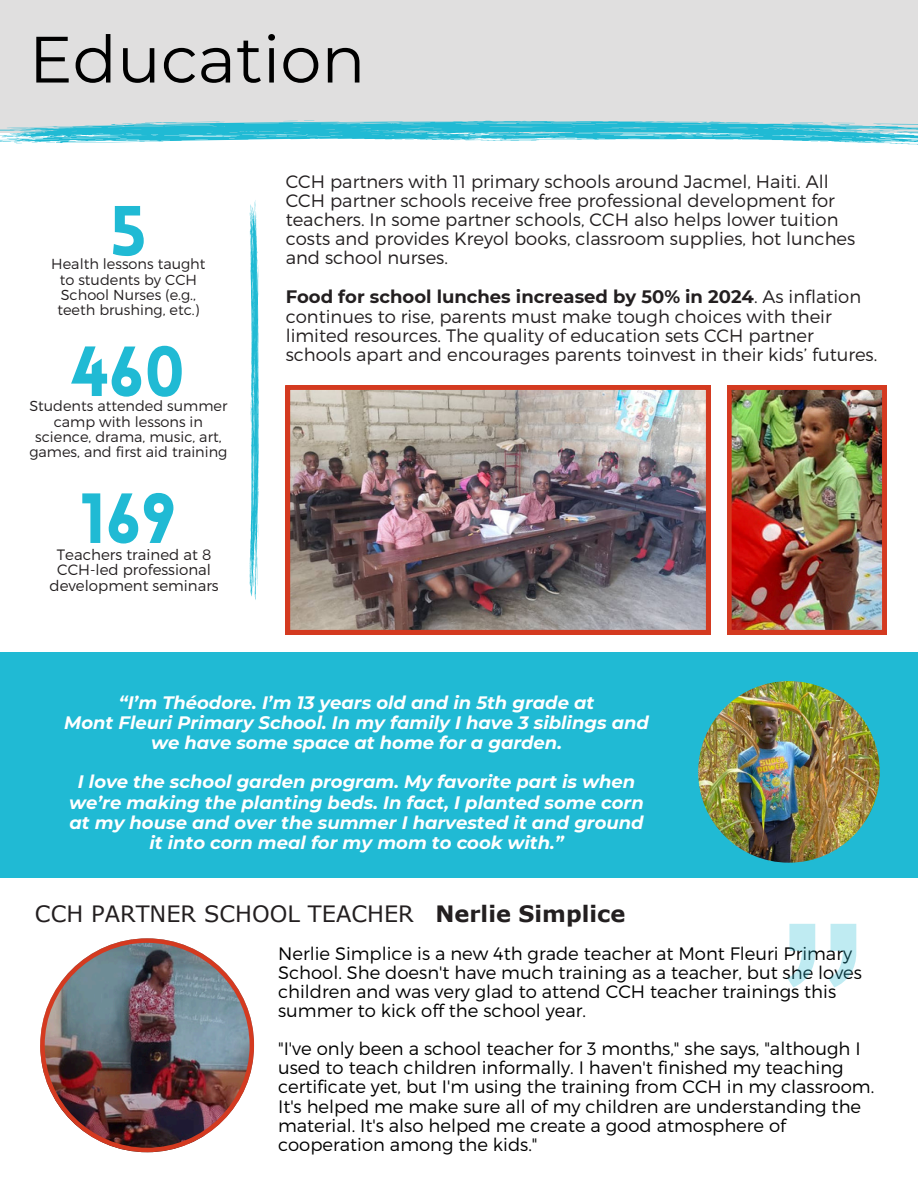
<style>
.page{position:relative;width:918px;height:1188px;background:#fff}
.page>*{position:absolute;margin:0;border:0;box-sizing:border-box;transform-origin:0 0}
.t1{font:271.8px "Arial MT Pro";color:#20bad4}
.t2{font:900 69.45px "Lovelo";color:#20bad4}
.t3{font:65.4px "Montserrat";color:#000}
.t4{font:22.5px "Verdana";color:#231f20}
.t5{font:700 22.5px "Verdana";color:#231f20}
.t6{font:300 18px/19.2px "Montserrat";color:#000}
.t7{font:300 18px/19.2px "Montserrat";color:#231f20}
.t8{font:italic 700 18px/20.2px "Montserrat";color:#fff;text-align:center}
.t9{font:300 15px/15.8px "Montserrat";color:#231f20;text-align:center}
.t10{font:300 14.55px/15.3px "Montserrat";color:#231f20;text-align:center}
.s1{font-weight:700}
</style>
<div class="page">
<svg style="left:250px;top:200px;width:9px;height:400px"></svg>
<div style="left:0;top:0;width:918px;height:133px;background:#e0dfdf"></div>
<img style="left:40px;top:938px;width:214px;height:214px">
<img style="left:286px;top:385px;width:424px;height:249px">
<img style="left:727px;top:385px;width:160px;height:249px">
<div style="left:0;top:652px;width:918px;height:226px;background:#20bad4"></div>
<img style="left:698px;top:681px;width:182px;height:182px;border-radius:50%">
<svg style="left:0;top:121px;width:918px;height:23px"></svg>
<p class="t3" style="left:29px;top:19px;width:338px">Education</p>
<p class="t2" style="left:110px;top:204px;width:38px">5</p>
<p class="t10" style="left:51px;top:256px;width:156px">Health lessons taught to students by CCH<br>School Nurses (e.g., teeth brushing, etc.)</p>
<p class="t2" style="left:71px;top:344px;width:116px">460</p>
<h1 class="t10" style="left:29px;top:398px;width:200px">Students attended summer camp with lessons in science, drama, music, art, games, and first aid training</h1>
<p class="t2" style="left:80px;top:491px;width:98px">169</p>
<p class="t9" style="left:50px;top:561px;width:171px">CCH-led professional development seminars</p>
<h1 class="t9" style="left:57px;top:546px;width:156px">Teachers trained at 8</h1>
<p class="t7" style="left:286px;top:171px;width:571px">CCH partners with 11 primary schools around Jacmel, Haiti. All CCH partner schools receive free professional development for teachers. In some partner schools, CCH also helps lower tuition costs and provides Kreyol books, classroom supplies, hot lunches and school nurses.</p>
<p class="t7" style="left:286px;top:285px;width:593px"><span class="s1">Food for school lunches increased by 50% in 2024</span>. As inflation continues to rise, parents must make tough choices with their limited resources. The quality of education sets CCH partner schools apart and encourages parents toinvest in their kids’ futures.</p>
<h5 class="t8" style="left:64px;top:692px;width:586px">“I’m Théodore. I’m 13 years old and in 5th grade at<br>Mont Fleuri Primary School. In my family I have 3 siblings and we have some space at home for a garden.</h5>
<p class="t8" style="left:69px;top:772px;width:576px">I love the school garden program. My favorite part is when we’re making the planting beds. In fact, I planted some corn at my house and over the summer I harvested it and ground it into corn meal for my mom to cook with.”</p>
<h6 class="t5" style="left:436px;top:899px;width:191px">Nerlie Simplice</h6>
<p class="t4" style="left:35px;top:899px;width:380px">CCH PARTNER SCHOOL TEACHER</p>
<p class="t6" style="left:278px;top:943px;width:585px">Nerlie Simplice is a new 4th grade teacher at Mont Fleuri Primary School. She doesn't have much training as a teacher, but she loves children and was very glad to attend CCH teacher trainings this summer to kick off the school year.</p>
<h6 class="t6" style="left:278px;top:1038px;width:598px">"I've only been a school teacher for 3 months," she says, "although I used to teach children informally. I haven't finished my teaching certificate yet, but I'm using the training from CCH in my classroom.<br>It's helped me make sure all of my children are understanding the material. It's also helped me create a good atmosphere of cooperation among the kids."</h6>
<h1 class="t1" style="left:778px;top:921px;width:92px">”</h1>
</div>
